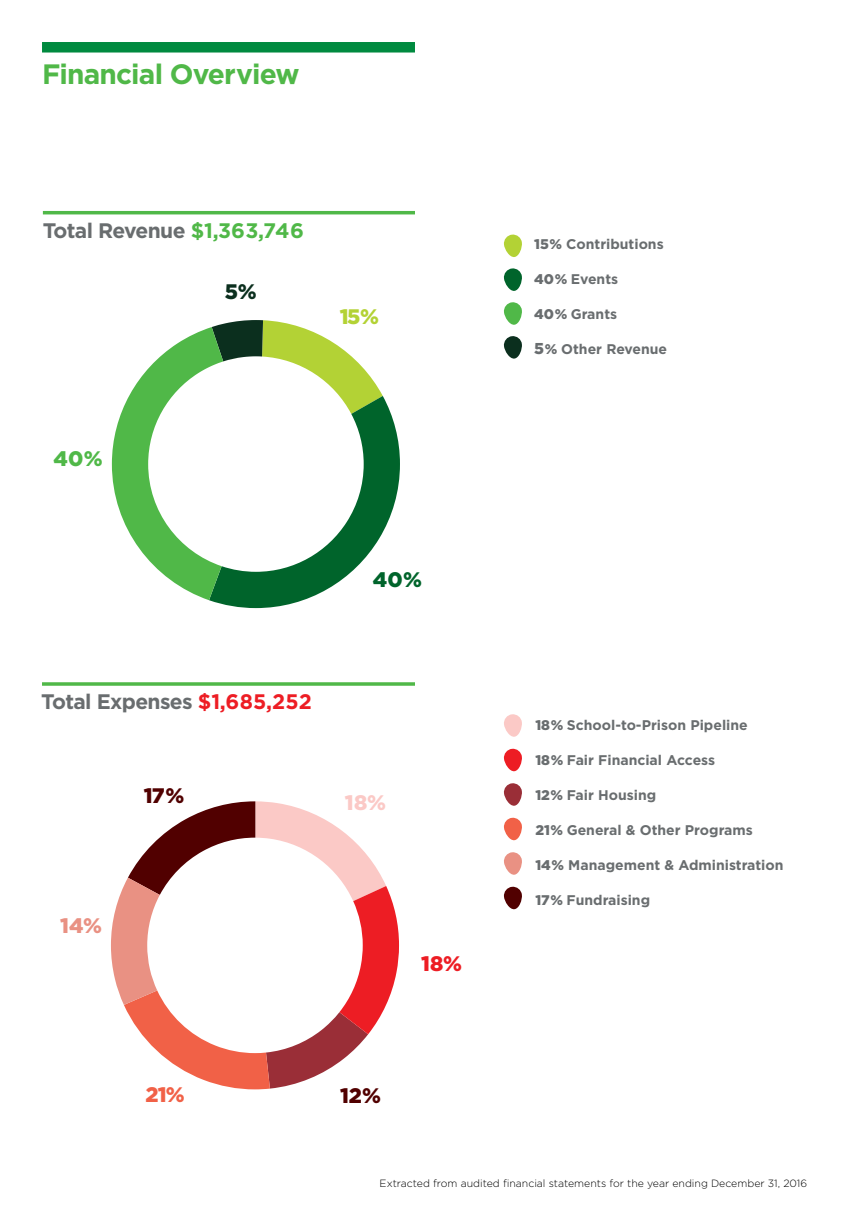
<style>
.page{position:relative;width:851px;height:1229px;background:#fff}
.page>*{position:absolute;margin:0;border:0;box-sizing:border-box;transform-origin:0 0}
.t1{font:700 28px "Gotham";letter-spacing:-.03em;color:#50b848}
.t2{font:700 21px "Gotham";letter-spacing:-.03em;color:#696d6f}
.t3{font:900 21px "Gotham";color:#510000}
.t4{font:900 21px "Gotham";color:#50b848}
.t5{font:900 21px "Gotham";color:#b3d235}
.t6{font:900 21px "Gotham";color:#00642b}
.t7{font:900 21px "Gotham";color:#e99183}
.t8{font:900 21px "Gotham";color:#fbc9c6}
.t9{font:900 21px "Gotham";color:#ed1d24}
.t10{font:900 21px "Gotham";color:#f16147}
.t11{font:900 21px "Gotham";color:#0b2f1e}
.t12{font:700 14px "Gotham";color:#696d6f}
.t13{font:300 10.5px "Gotham";color:#000}
.s1{color:#50b848}
.s2{color:#ed1d24}
.s3{font-weight:900}
.s4{font-weight:900;font-size:15.75px}
</style>
<div class="page">
<svg style="left:112px;top:320px;width:288px;height:288px"></svg>
<svg style="left:111px;top:801px;width:288px;height:288px"></svg>
<svg style="left:503px;top:234px;width:19px;height:23px"></svg>
<hr style="left:43px;top:211px;width:372px;height:3px;background:#50b848">
<hr style="left:42px;top:682px;width:373px;height:3px;background:#50b848">
<div style="left:42px;top:42px;width:373px;height:10px;background:#008a3f"></div>
<svg style="left:503px;top:268px;width:19px;height:23px"></svg>
<svg style="left:503px;top:302px;width:19px;height:23px"></svg>
<svg style="left:503px;top:336px;width:19px;height:23px"></svg>
<svg style="left:504px;top:714px;width:18px;height:23px"></svg>
<svg style="left:503px;top:748px;width:19px;height:23px"></svg>
<svg style="left:504px;top:852px;width:18px;height:23px"></svg>
<svg style="left:503px;top:886px;width:19px;height:23px"></svg>
<svg style="left:503px;top:783px;width:19px;height:23px"></svg>
<svg style="left:503px;top:817px;width:19px;height:23px"></svg>
<h1 class="t1" style="left:42px;top:58px;width:259px">Financial Overview</h1>
<h2 class="t2" style="left:43px;top:218px;width:263px">Total Revenue <span class="s1">$1,363,746</span></h2>
<h2 class="t11" style="left:225px;top:279px;width:33px">5%</h2>
<h2 class="t5" style="left:340px;top:304px;width:41px">15%</h2>
<h2 class="t4" style="left:54px;top:446px;width:51px">40%</h2>
<h2 class="t2" style="left:41px;top:689px;width:272px">Total Expenses <span class="s2">$1,685,252</span></h2>
<h2 class="t6" style="left:373px;top:567px;width:51px">40%</h2>
<h2 class="t3" style="left:144px;top:783px;width:42px">17%</h2>
<h2 class="t8" style="left:345px;top:790px;width:42px">18%</h2>
<h2 class="t7" style="left:60px;top:914px;width:43px">14%</h2>
<h2 class="t9" style="left:421px;top:951px;width:42px">18%</h2>
<h2 class="t10" style="left:145px;top:1082px;width:41px">21%</h2>
<h2 class="t3" style="left:340px;top:1083px;width:42px">12%</h2>
<p class="t12" style="left:534px;top:236px;width:131px"><span class="s3">15%</span> Contributions</p>
<p class="t12" style="left:534px;top:271px;width:85px"><span class="s3">40%</span> Events</p>
<p class="t12" style="left:534px;top:306px;width:84px"><span class="s3">40%</span> Grants</p>
<p class="t12" style="left:534px;top:341px;width:134px"><span class="s4">5</span><span class="s3">%</span> Other Revenue</p>
<p class="t12" style="left:535px;top:717px;width:214px"><span class="s3">18%</span> School-to-Prison Pipeline</p>
<p class="t12" style="left:535px;top:752px;width:181px"><span class="s3">18%</span> Fair Financial Access</p>
<p class="t12" style="left:535px;top:787px;width:122px"><span class="s3">12%</span> Fair Housing</p>
<p class="t12" style="left:535px;top:822px;width:219px"><span class="s3">21%</span> General &amp; Other Programs</p>
<p class="t12" style="left:535px;top:857px;width:250px"><span class="s3">14%</span> Management &amp; Administration</p>
<p class="t12" style="left:535px;top:892px;width:116px"><span class="s3">17%</span> Fundraising</p>
<p class="t13" style="left:379px;top:1176px;width:429px">Extracted from audited financial statements for the year ending December 31, 2016</p>
</div>
